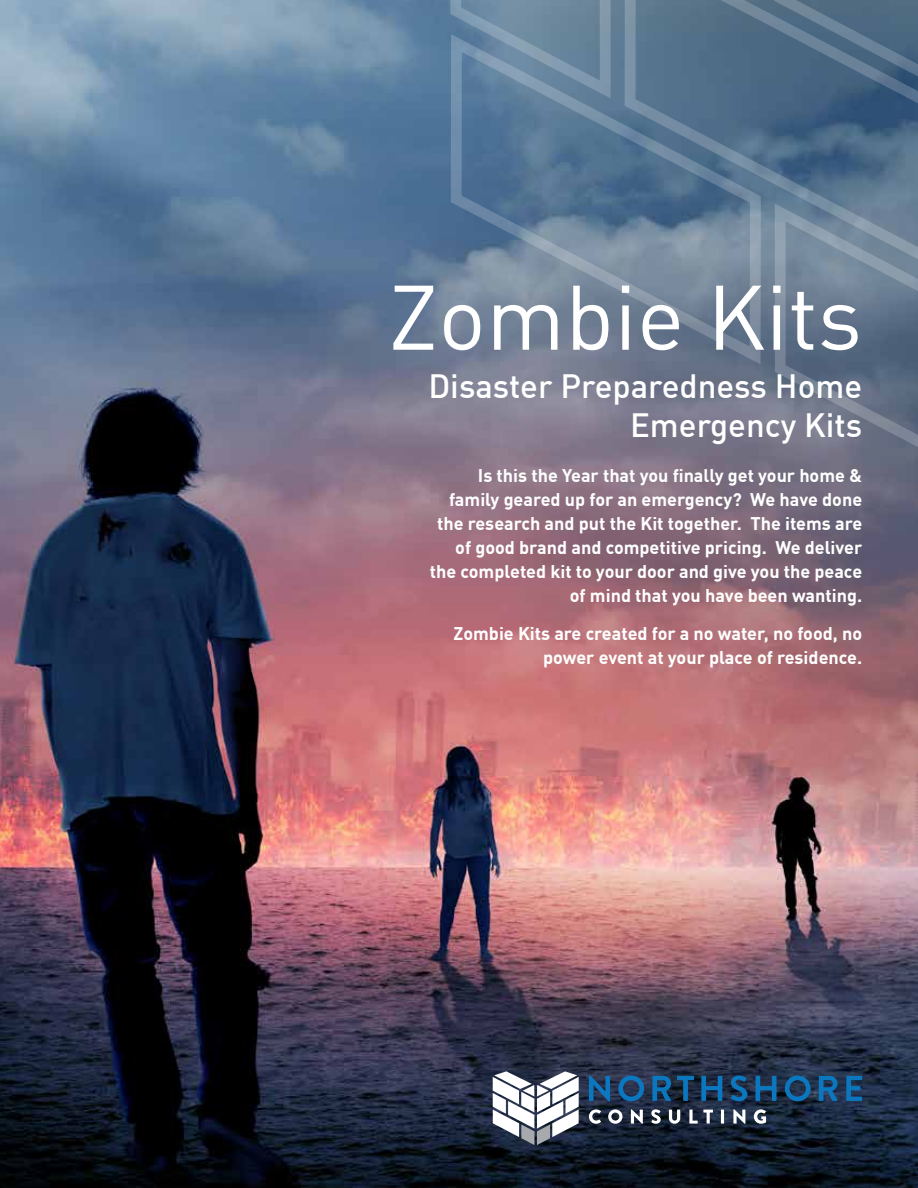
<style>
.page{position:relative;width:918px;height:1188px;background:#fff}
.page>*{position:absolute;margin:0;border:0;box-sizing:border-box;transform-origin:0 0}
.t1{font:90px "DIN Offc Pro";color:#fff}
.t2{font:500 33px/39.6px "DIN Offc Pro";color:#fff;text-align:right}
.t3{font:700 18px/24px "DIN Offc Pro";color:#fff;text-align:right}
</style>
<div class="page">
<img style="left:0;top:0;width:918px;height:1188px">
<svg style="left:589px;top:1076px;width:21px;height:25px"></svg>
<svg style="left:618px;top:1076px;width:26px;height:25px"></svg>
<svg style="left:652px;top:1076px;width:19px;height:25px"></svg>
<svg style="left:677px;top:1076px;width:17px;height:25px"></svg>
<svg style="left:701px;top:1076px;width:21px;height:25px"></svg>
<svg style="left:731px;top:1076px;width:16px;height:25px"></svg>
<svg style="left:755px;top:1076px;width:22px;height:25px"></svg>
<svg style="left:785px;top:1076px;width:26px;height:25px"></svg>
<svg style="left:819px;top:1076px;width:19px;height:25px"></svg>
<svg style="left:846px;top:1076px;width:16px;height:25px"></svg>
<svg style="left:589px;top:1109px;width:12px;height:15px"></svg>
<svg style="left:608px;top:1109px;width:15px;height:15px"></svg>
<svg style="left:631px;top:1109px;width:12px;height:15px"></svg>
<svg style="left:651px;top:1109px;width:10px;height:15px"></svg>
<svg style="left:669px;top:1110px;width:11px;height:14px"></svg>
<svg style="left:689px;top:1110px;width:24px;height:14px"></svg>
<hr style="left:721px;top:1110px;width:3px;height:14px;background:#fff">
<svg style="left:733px;top:1109px;width:12px;height:15px"></svg>
<svg style="left:754px;top:1109px;width:12px;height:15px"></svg>
<svg style="left:493px;top:1071px;width:86px;height:74px"></svg>
<svg style="left:620px;top:0;width:298px;height:198px;background:#4c6a86"></svg>
<svg style="left:448px;top:0;width:172px;height:25px;background:#708ba1"></svg>
<svg style="left:448px;top:25px;width:318px;height:348px;background:#657e97"></svg>
<svg style="left:766px;top:198px;width:152px;height:260px;background:#6b7b8f"></svg>
<svg style="left:765px;top:0;width:153px;height:94px;background:#506c85"></svg>
<h1 class="t1" style="left:388px;top:246px;width:475px">Zombie Kits</h1>
<h2 class="t2" style="left:428px;top:362px;width:435px">Disaster Preparedness Home<br>Emergency Kits</h2>
<p class="t3" style="left:430px;top:461px;width:434px">Is this the Year that you finally get your home &amp; family geared up for an emergency? We have done the research and put the Kit together. The items are of good brand and competitive pricing. We deliver the completed kit to your door and give you the peace of mind that you have been wanting.</p>
<p class="t3" style="left:454px;top:619px;width:410px">Zombie Kits are created for a no water, no food, no power event at your place of residence.</p>
</div>
